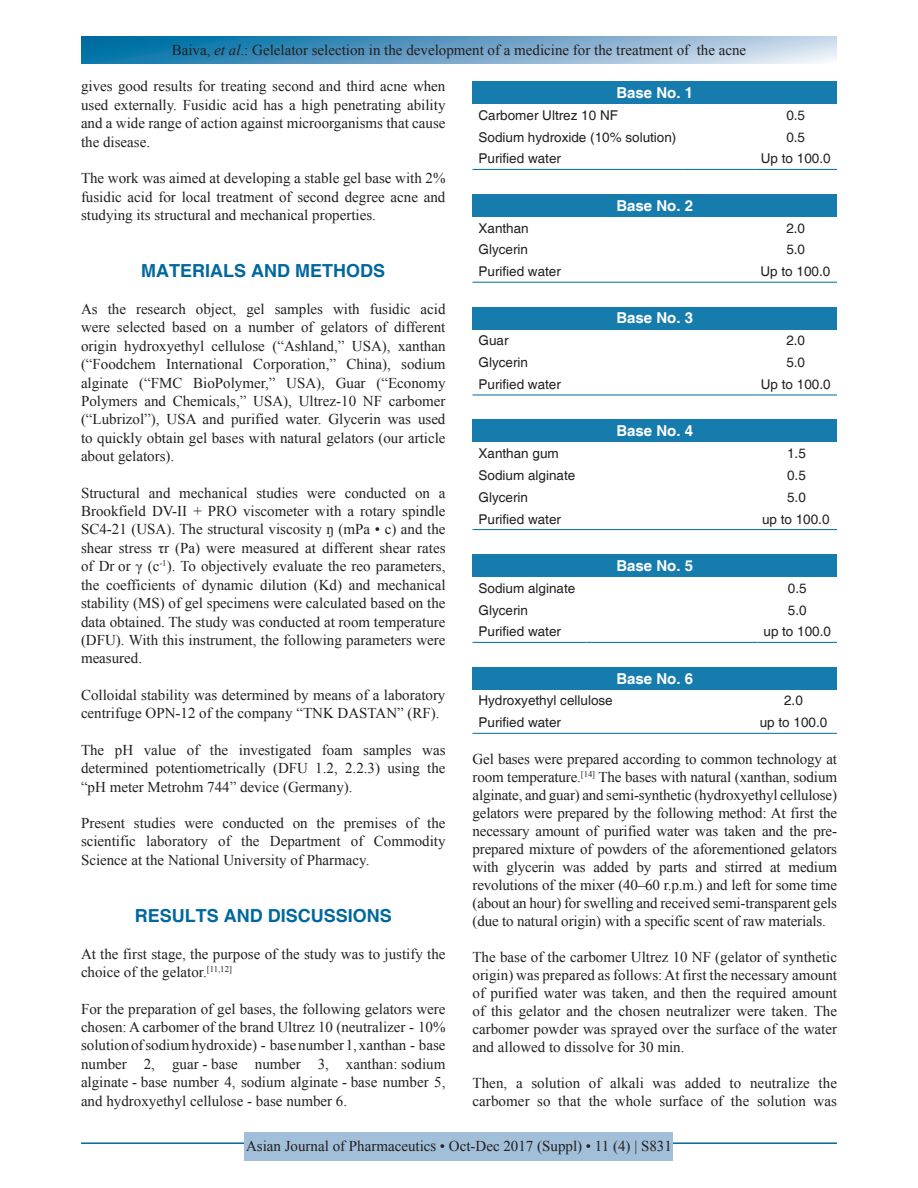
<style>
.page{position:relative;width:918px;height:1188px;background:#fff}
.page>*{position:absolute;margin:0;border:0;box-sizing:border-box;transform-origin:0 0}
.t1{font:700 18px "Helvetica";color:#00689e}
.TX{font:15px/18.5px "Times New Roman";color:#231f20;text-align:justify}
.RF{font:15px "Times New Roman";color:#231f20}
.TT{font:700 15px "Helvetica";color:#fff}
.TB{font:13.5px "Helvetica";color:#231f20}
.TBL{font:13.5px "Helvetica";color:#231f20}
.s1{font-style:italic}
</style>
<div class="page">
<svg style="left:81px;top:37px;width:756px;height:27px"></svg>
<hr style="left:81px;top:1142px;width:756px;height:2px;background:#00689e">
<div style="left:245px;top:1132px;width:428px;height:28px;background:#a2bfda"></div>
<div style="left:472px;top:81px;width:365px;height:23px;background:#167cae"></div>
<hr style="left:472px;top:169px;width:210px;height:1px;background:#00689e">
<hr style="left:682px;top:169px;width:72px;height:1px;background:#00689e">
<hr style="left:754px;top:169px;width:83px;height:1px;background:#00689e">
<div style="left:472px;top:194px;width:365px;height:23px;background:#167cae"></div>
<hr style="left:472px;top:282px;width:95px;height:1px;background:#00689e">
<hr style="left:567px;top:282px;width:187px;height:1px;background:#00689e">
<hr style="left:754px;top:282px;width:83px;height:1px;background:#00689e">
<div style="left:472px;top:307px;width:365px;height:22px;background:#167cae"></div>
<hr style="left:472px;top:395px;width:95px;height:1px;background:#00689e">
<hr style="left:567px;top:395px;width:187px;height:1px;background:#00689e">
<hr style="left:754px;top:395px;width:83px;height:1px;background:#00689e">
<div style="left:472px;top:419px;width:365px;height:23px;background:#167cae"></div>
<hr style="left:472px;top:529px;width:111px;height:1px;background:#00689e">
<hr style="left:583px;top:529px;width:173px;height:1px;background:#00689e">
<hr style="left:756px;top:529px;width:81px;height:1px;background:#00689e">
<div style="left:472px;top:554px;width:365px;height:23px;background:#167cae"></div>
<hr style="left:472px;top:642px;width:114px;height:1px;background:#00689e">
<hr style="left:586px;top:642px;width:172px;height:1px;background:#00689e">
<hr style="left:758px;top:642px;width:79px;height:1px;background:#00689e">
<div style="left:472px;top:667px;width:365px;height:23px;background:#167cae"></div>
<hr style="left:472px;top:733px;width:158px;height:1px;background:#00689e">
<hr style="left:630px;top:733px;width:120px;height:1px;background:#00689e">
<hr style="left:750px;top:733px;width:87px;height:1px;background:#00689e">
<p class="TX" style="left:172px;top:41px;width:576px">Baiva, <span class="s1">et al</span>.: Gelelator selection in the development of a medicine for the treatment of the acne</p>
<p class="TX" style="left:81px;top:77px;width:366px">gives good results for treating second and third acne when used externally. Fusidic acid has a high penetrating ability and a wide range of action against microorganisms that cause the disease.</p>
<p class="TX" style="left:81px;top:168px;width:366px">The work was aimed at developing a stable gel base with 2% fusidic acid for local treatment of second degree acne and studying its structural and mechanical properties.</p>
<h1 class="t1" style="left:141px;top:260px;width:245px">MATERIALS AND METHODS</h1>
<p class="TX" style="left:81px;top:299px;width:366px">As the research object, gel samples with fusidic acid were selected based on a number of gelators of different origin hydroxyethyl cellulose (“Ashland,” USA), xanthan (“Foodchem International Corporation,” China), sodium alginate (“FMC BioPolymer,” USA), Guar (“Economy Polymers and Chemicals,” USA), Ultrez-10 NF carbomer (“Lubrizol”), USA and purified water. Glycerin was used to quickly obtain gel bases with natural gelators (our article about gelators).</p>
<p class="TX" style="left:81px;top:483px;width:366px">Structural and mechanical studies were conducted on a Brookfield DV-II + PRO viscometer with a rotary spindle SC4-21 (USA). The structural viscosity ŋ (mPa • c) and the shear stress τr (Pa) were measured at different shear rates of Dr or γ (с<sup>-1</sup>). To objectively evaluate the reo parameters, the coefficients of dynamic dilution (Kd) and mechanical stability (MS) of gel specimens were calculated based on the data obtained. The study was conducted at room temperature (DFU). With this instrument, the following parameters were measured.</p>
<p class="TX" style="left:81px;top:685px;width:366px">Colloidal stability was determined by means of a laboratory centrifuge OPN-12 of the company “TNK DASTAN” (RF).</p>
<p class="TX" style="left:81px;top:740px;width:366px">The pH value of the investigated foam samples was determined potentiometrically (DFU 1.2, 2.2.3) using the “pH meter Metrohm 744” device (Germany).</p>
<p class="TX" style="left:81px;top:813px;width:366px">Present studies were conducted on the premises of the scientific laboratory of the Department of Commodity Science at the National University of Pharmacy.</p>
<h1 class="t1" style="left:135px;top:905px;width:259px">RESULTS AND DISCUSSIONS</h1>
<p class="TX" style="left:81px;top:944px;width:366px">At the first stage, the purpose of the study was to justify the choice of the gelator.<sup>[11,12]</sup></p>
<p class="TX" style="left:81px;top:999px;width:366px">For the preparation of gel bases, the following gelators were chosen: A carbomer of the brand Ultrez 10 (neutralizer - 10% solution of sodium hydroxide) - base number 1, xanthan - base number 2, guar - base number 3, xanthan: sodium alginate - base number 4, sodium alginate - base number 5, and hydroxyethyl cellulose - base number 6.</p>
<p class="TT" style="left:616px;top:84px;width:78px">Base No. 1</p>
<p class="TB" style="left:478px;top:107px;width:141px">Carbomer Ultrez 10 NF</p>
<p class="TB" style="left:786px;top:107px;width:20px">0.5</p>
<p class="TB" style="left:478px;top:129px;width:199px">Sodium hydroxide (10% solution)</p>
<p class="TB" style="left:786px;top:129px;width:20px">0.5</p>
<p class="TBL" style="left:478px;top:151px;width:84px">Purified water</p>
<p class="TBL" style="left:761px;top:151px;width:71px">Up to 100.0</p>
<p class="TT" style="left:616px;top:196px;width:78px">Base No. 2</p>
<p class="TB" style="left:478px;top:220px;width:52px">Xanthan</p>
<p class="TB" style="left:786px;top:220px;width:20px">2.0</p>
<p class="TB" style="left:478px;top:242px;width:51px">Glycerin</p>
<p class="TB" style="left:786px;top:242px;width:20px">5.0</p>
<p class="TBL" style="left:478px;top:264px;width:84px">Purified water</p>
<p class="TBL" style="left:760px;top:264px;width:71px">Up to 100.0</p>
<p class="TT" style="left:616px;top:309px;width:78px">Base No. 3</p>
<p class="TB" style="left:478px;top:333px;width:32px">Guar</p>
<p class="TB" style="left:786px;top:333px;width:20px">2.0</p>
<p class="TB" style="left:478px;top:355px;width:51px">Glycerin</p>
<p class="TB" style="left:786px;top:355px;width:20px">5.0</p>
<p class="TBL" style="left:478px;top:376px;width:84px">Purified water</p>
<p class="TBL" style="left:761px;top:376px;width:71px">Up to 100.0</p>
<p class="TT" style="left:616px;top:422px;width:78px">Base No. 4</p>
<p class="TB" style="left:478px;top:446px;width:82px">Xanthan gum</p>
<p class="TB" style="left:787px;top:446px;width:20px">1.5</p>
<p class="TB" style="left:478px;top:467px;width:98px">Sodium alginate</p>
<p class="TB" style="left:787px;top:467px;width:20px">0.5</p>
<p class="TB" style="left:478px;top:489px;width:51px">Glycerin</p>
<p class="TB" style="left:787px;top:489px;width:20px">5.0</p>
<p class="TBL" style="left:478px;top:511px;width:84px">Purified water</p>
<p class="TBL" style="left:762px;top:511px;width:69px">up to 100.0</p>
<p class="TT" style="left:616px;top:556px;width:78px">Base No. 5</p>
<p class="TB" style="left:478px;top:580px;width:98px">Sodium alginate</p>
<p class="TB" style="left:788px;top:580px;width:20px">0.5</p>
<p class="TB" style="left:478px;top:602px;width:51px">Glycerin</p>
<p class="TB" style="left:788px;top:602px;width:20px">5.0</p>
<p class="TBL" style="left:478px;top:624px;width:84px">Purified water</p>
<p class="TBL" style="left:764px;top:624px;width:69px">up to 100.0</p>
<p class="TT" style="left:616px;top:669px;width:78px">Base No. 6</p>
<p class="TB" style="left:478px;top:693px;width:136px">Hydroxyethyl cellulose</p>
<p class="TB" style="left:784px;top:693px;width:20px">2.0</p>
<p class="TBL" style="left:478px;top:715px;width:84px">Purified water</p>
<p class="TBL" style="left:760px;top:715px;width:69px">up to 100.0</p>
<p class="TX" style="left:472px;top:749px;width:366px;line-height:18px">Gel bases were prepared according to common technology at room temperature.<sup>[14]</sup> The bases with natural (xanthan, sodium alginate, and guar) and semi-synthetic (hydroxyethyl cellulose) gelators were prepared by the following method: At first the necessary amount of purified water was taken and the pre&shy;prepared mixture of powders of the aforementioned gelators with glycerin was added by parts and stirred at medium revolutions of the mixer (40–60 r.p.m.) and left for some time (about an hour) for swelling and received semi-transparent gels (due to natural origin) with a specific scent of raw materials.</p>
<p class="TX" style="left:472px;top:947px;width:366px;line-height:18px">The base of the carbomer Ultrez 10 NF (gelator of synthetic origin) was prepared as follows: At first the necessary amount of purified water was taken, and then the required amount of this gelator and the chosen neutralizer were taken. The carbomer powder was sprayed over the surface of the water and allowed to dissolve for 30 min.</p>
<p class="TX" style="left:472px;top:1073px;width:366px;line-height:18px">Then, a solution of alkali was added to neutralize the carbomer so that the whole surface of the solution was</p>
<p class="RF" style="left:246px;top:1136px;width:427px">Asian Journal of Pharmaceutics • Oct-Dec 2017 (Suppl) • 11 (4) | S831</p>
</div>
